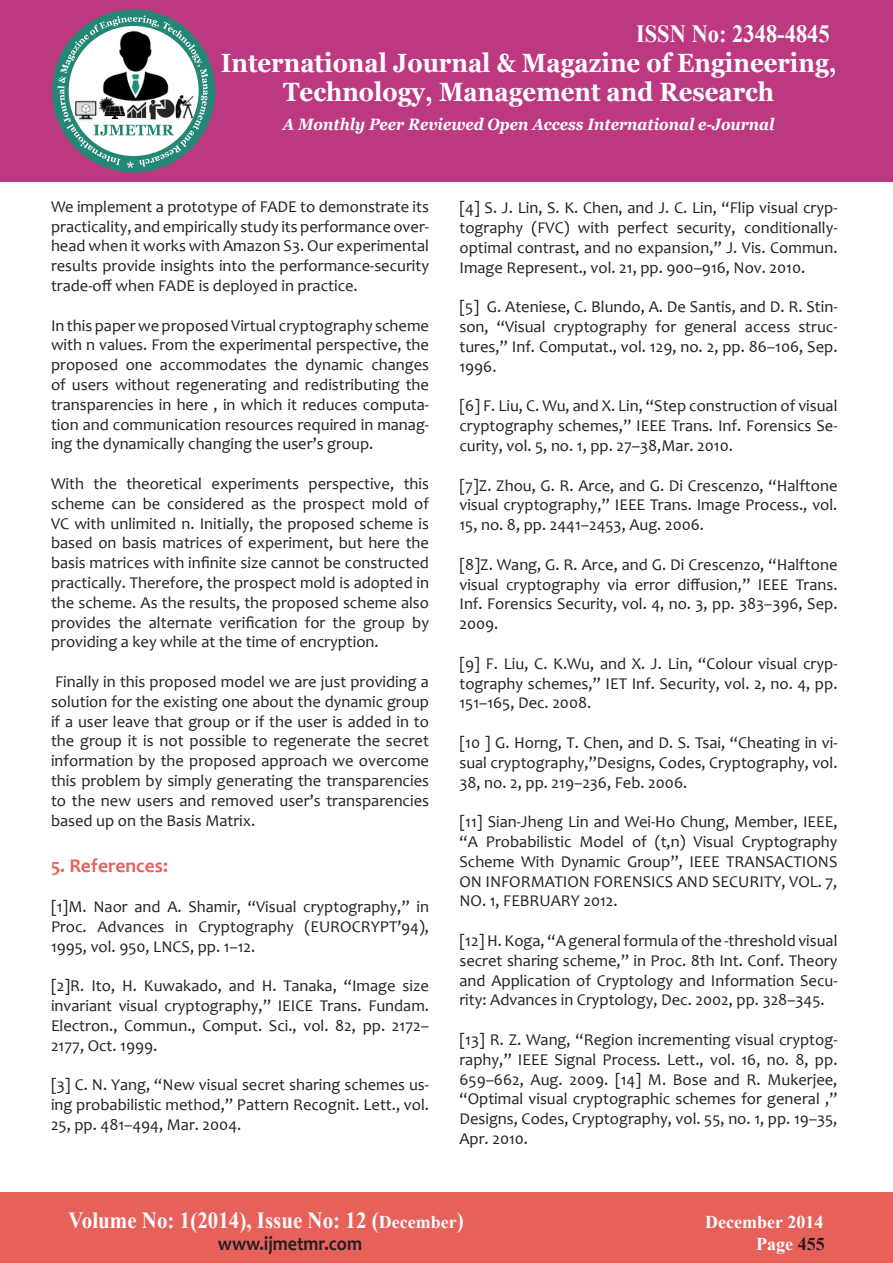
<style>
.page{position:relative;width:893px;height:1263px;background:#fff}
.page>*{position:absolute;margin:0;border:0;box-sizing:border-box;transform-origin:0 0}
.t1{font:700 26.4px/28.8px "Georgia";color:#fff;text-align:center;scale:.91 1}
.t2{font:700 24.75px "Times New Roman";color:#fff;scale:.91 1}
.t3{font:700 23.1px "Times New Roman";color:#fff;scale:.91 1}
.t4{font:700 19.8px "Candara";color:#231f20;scale:.91 1}
.t5{font:700 19.5px "Candara";color:#e7615b}
.t6{font:700 18px "Times New Roman";color:#fff}
.t7{font:16.5px/19.8px "Candara";color:#231f20;text-align:justify}
.t8{font:italic 700 16.5px "Georgia";color:#fff;scale:.91 1}
.s1{font-size:18px}
.s2{color:#231f20}
</style>
<div class="page">
<div style="left:0;top:1193px;width:893px;height:70px;background:#e7615b"></div>
<div style="left:0;top:0;width:893px;height:182px;background:#bc3981"></div>
<div style="left:52px;top:9px;width:163px;height:164px;background:#248675;border-radius:50%"></div>
<svg style="left:58px;top:16px;width:150px;height:152px"></svg>
<img style="left:148px;top:98px;width:27px;height:23px">
<img style="left:175px;top:95px;width:21px;height:25px">
<img style="left:100px;top:30px;width:72px;height:74px">
<img style="left:73px;top:99px;width:26px;height:22px">
<img style="left:100px;top:98px;width:25px;height:21px">
<h2 class="t2" style="left:636px;top:16px;width:214px">ISSN No: 2348-4845</h2>
<h1 class="t1" style="left:221px;top:49px;width:678px">International Journal &amp; Magazine of Engineering,<br>Technology, Management and Research</h1>
<p class="t8" style="left:283px;top:113px;width:542px">A Monthly Peer Reviewed Open Access International e-Journal</p>
<p class="t7" style="left:51px;top:196px;width:380px">We implement a prototype of FADE to demonstrate its practicality, and empirically study its performance over&shy;head when it works with Amazon S3. Our experimental results provide insights into the performance-security trade-off when FADE is deployed in practice.</p>
<p class="t7" style="left:51px;top:315px;width:380px">In this paper we proposed Virtual cryptography scheme with n values. From the experimental perspective, the proposed one accommodates the dynamic changes of users without regenerating and redistributing the transparencies in here , in which it reduces computa&shy;tion and communication resources required in manag&shy;ing the dynamically changing the user’s group.</p>
<p class="t7" style="left:51px;top:474px;width:380px">With the theoretical experiments perspective, this scheme can be considered as the prospect mold of VC with unlimited n. Initially, the proposed scheme is based on basis matrices of experiment, but here the basis matrices with infinite size cannot be constructed practically. Therefore, the prospect mold is adopted in the scheme. As the results, the proposed scheme also provides the alternate verification for the group by providing a key while at the time of encryption.</p>
<p class="t7" style="left:51px;top:672px;width:380px">Finally in this proposed model we are just providing a solution for the existing one about the dynamic group if a user leave that group or if the user is added in to the group it is not possible to regenerate the secret information by the proposed approach we overcome this problem by simply generating the transparencies to the new users and removed user’s transparencies based up on the Basis Matrix.</p>
<p class="t5" style="left:51px;top:854px;width:118px">5. References:</p>
<p class="t7" style="left:51px;top:897px;width:379px">[1]M. Naor and A. Shamir, “Visual cryptography,” in Proc. Advances in Cryptography (EUROCRYPT’94), 1995, vol. 950, LNCS, pp. 1–12.</p>
<p class="t7" style="left:51px;top:976px;width:380px">[2]R. Ito, H. Kuwakado, and H. Tanaka, “Image size invariant visual cryptography,” IEICE Trans. Fundam.<br>Electron., Commun., Comput. Sci., vol. 82, pp. 2172– 2177, Oct. 1999.</p>
<p class="t7" style="left:51px;top:1075px;width:380px">[3] C. N. Yang, “New visual secret sharing schemes us&shy;ing probabilistic method,” Pattern Recognit. Lett., vol.<br>25, pp. 481–494, Mar. 2004.</p>
<p class="t7" style="left:459px;top:198px;width:380px">[4] S. J. Lin, S. K. Chen, and J. C. Lin, “Flip visual cryp&shy;tography (FVC) with perfect security, conditionally&shy;optimal contrast, and no expansion,” J. Vis. Commun.<br>Image Represent., vol. 21, pp. 900–916, Nov. 2010.</p>
<p class="t7" style="left:459px;top:297px;width:380px">[5] G. Ateniese, C. Blundo, A. De Santis, and D. R. Stin&shy;son, “Visual cryptography for general access struc&shy;tures,” Inf. Computat., vol. 129, no. 2, pp. 86–106, Sep.<br>1996.</p>
<p class="t7" style="left:459px;top:396px;width:380px">[6] F. Liu, C. Wu, and X. Lin, “Step construction of visual cryptography schemes,” IEEE Trans. Inf. Forensics Se&shy;curity, vol. 5, no. 1, pp. 27–38,Mar. 2010.</p>
<p class="t7" style="left:459px;top:475px;width:380px">[7]Z. Zhou, G. R. Arce, and G. Di Crescenzo, “Halftone visual cryptography,” IEEE Trans. Image Process., vol.<br>15, no. 8, pp. 2441–2453, Aug. 2006.</p>
<p class="t7" style="left:459px;top:554px;width:380px">[8]Z. Wang, G. R. Arce, and G. Di Crescenzo, “Halftone visual cryptography via error diffusion,” IEEE Trans.<br>Inf. Forensics Security, vol. 4, no. 3, pp. 383–396, Sep.<br>2009.</p>
<p class="t7" style="left:459px;top:653px;width:380px">[9] F. Liu, C. K.Wu, and X. J. Lin, “Colour visual cryp&shy;tography schemes,” IET Inf. Security, vol. 2, no. 4, pp.<br>151–165, Dec. 2008.</p>
<p class="t7" style="left:459px;top:732px;width:380px">[10 ] G. Horng, T. Chen, and D. S. Tsai, “Cheating in vi&shy;sual cryptography,”Designs, Codes, Cryptography, vol.<br>38, no. 2, pp. 219–236, Feb. 2006.</p>
<p class="t7" style="left:459px;top:812px;width:380px">[11] Sian-Jheng Lin and Wei-Ho Chung, Member, IEEE, “A Probabilistic Model of (t,n) Visual Cryptography Scheme With Dynamic Group”, IEEE TRANSACTIONS ON INFORMATION FORENSICS AND SECURITY, VOL. 7, NO. 1, FEBRUARY 2012.</p>
<p class="t7" style="left:459px;top:930px;width:380px">[12] H. Koga, “A general formula of the -threshold visual secret sharing scheme,” in Proc. 8th Int. Conf. Theory and Application of Cryptology and Information Secu&shy;rity: Advances in Cryptology, Dec. 2002, pp. 328–345.</p>
<p class="t7" style="left:459px;top:1029px;width:380px">[13] R. Z. Wang, “Region incrementing visual cryptog&shy;raphy,” IEEE Signal Process. Lett., vol. 16, no. 8, pp.<br>659–662, Aug. 2009. [14] M. Bose and R. Mukerjee, “Optimal visual cryptographic schemes for general ,” Designs, Codes, Cryptography, vol. 55, no. 1, pp. 19–35, Apr. 2010.</p>
<h3 class="t3" style="left:69px;top:1204px;width:436px">Volume No: 1(2014), Issue No: 12 (<span class="s1">December</span>)</h3>
<p class="t6" style="left:705px;top:1210px;width:120px">December 2014</p>
<p class="t4" style="left:218px;top:1231px;width:160px">www.ijmetmr.com</p>
<p class="t6" style="left:756px;top:1231px;width:70px">Page <span class="s2">455</span></p>
</div>
